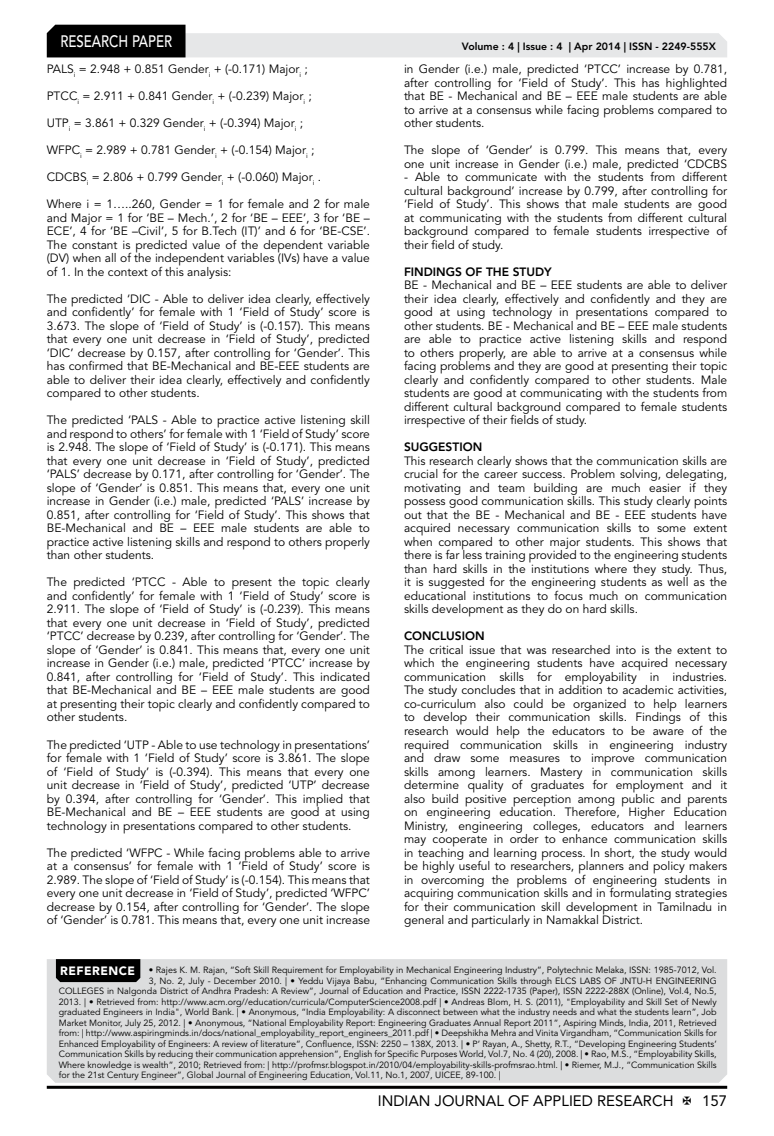
<style>
.page{position:relative;width:774px;height:1136px;background:#fff}
.page>*{position:absolute;margin:0;border:0;box-sizing:border-box;transform-origin:0 0}
.t1{font:500 16.5px "Avenir LT Std";color:#fff;scale:.8 1}
.t2{font:15px "Avenir LT Std";color:#000}
.t3{font:12px/13.5px "Avenir LT Std";color:#000;text-align:justify}
.t4{font:800 12px "Avenir LT Std";color:#000}
.t5{font:800 10.5px "Avenir LT Std";color:#000}
.t6{font:9px "Avenir LT Std";color:#000}
.s1{font-weight:900;font-size:12px;color:#fff}
</style>
<div class="page">
<hr style="left:47px;top:1085px;width:680px;height:3px;background:#000">
<svg style="left:47px;top:25px;width:680px;height:32px"></svg>
<div style="left:47px;top:959px;width:680px;height:123px;background:#dcddde"></div>
<div style="left:56px;top:959px;width:84px;height:22px;background:#000"></div>
<h1 class="t1" style="left:60px;top:32px;width:139px">RESEARCH PAPER</h1>
<p class="t5" style="left:462px;top:41px;width:255px">Volume : 4 | Issue : 4 | Apr 2014 | ISSN - 2249-555X</p>
<p class="t3" style="left:47px;top:62px;width:263px">PALS<sub>i</sub> = 2.948 + 0.851 Gender<sub>i</sub> + (-0.171) Major<sub>i</sub> ;</p>
<p class="t3" style="left:47px;top:89px;width:266px">PTCC<sub>i</sub> = 2.911 + 0.841 Gender<sub>i</sub> + (-0.239) Major<sub>i</sub> ;</p>
<p class="t3" style="left:47px;top:116px;width:258px">UTP<sub>i</sub> = 3.861 + 0.329 Gender<sub>i</sub> + (-0.394) Major<sub>i</sub> ;</p>
<p class="t3" style="left:47px;top:143px;width:269px">WFPC<sub>i</sub> = 2.989 + 0.781 Gender<sub>i</sub> + (-0.154) Major<sub>i</sub> ;</p>
<p class="t3" style="left:47px;top:170px;width:276px">CDCBS<sub>i</sub> = 2.806 + 0.799 Gender<sub>i</sub> + (-0.060) Major<sub>i</sub> .</p>
<p class="t3" style="left:47px;top:197px;width:325px">Where i = 1…..260, Gender = 1 for female and 2 for male and Major = 1 for ‘BE – Mech.’, 2 for ‘BE – EEE’, 3 for ‘BE – ECE’, 4 for ‘BE –Civil’, 5 for B.Tech (IT)’ and 6 for ‘BE-CSE’.<br>The constant is predicted value of the dependent variable (DV) when all of the independent variables (IVs) have a value of 1. In the context of this analysis:</p>
<p class="t3" style="left:47px;top:292px;width:325px">The predicted ‘DIC - Able to deliver idea clearly, effectively and confidently’ for female with 1 ‘Field of Study’ score is 3.673. The slope of ‘Field of Study’ is (-0.157). This means that every one unit decrease in ‘Field of Study’, predicted ‘DIC’ decrease by 0.157, after controlling for ‘Gender’. This has confirmed that BE-Mechanical and BE-EEE students are able to deliver their idea clearly, effectively and confidently compared to other students.</p>
<p class="t3" style="left:47px;top:413px;width:325px">The predicted ‘PALS - Able to practice active listening skill and respond to others’ for female with 1 ‘Field of Study’ score is 2.948. The slope of ‘Field of Study’ is (-0.171). This means that every one unit decrease in ‘Field of Study’, predicted ‘PALS’ decrease by 0.171, after controlling for ‘Gender’. The slope of ‘Gender’ is 0.851. This means that, every one unit increase in Gender (i.e.) male, predicted ‘PALS’ increase by 0.851, after controlling for ‘Field of Study’. This shows that BE-Mechanical and BE – EEE male students are able to practice active listening skills and respond to others properly than other students.</p>
<p class="t3" style="left:47px;top:575px;width:325px">The predicted ‘PTCC - Able to present the topic clearly and confidently’ for female with 1 ‘Field of Study’ score is 2.911. The slope of ‘Field of Study’ is (-0.239). This means that every one unit decrease in ‘Field of Study’, predicted ‘PTCC’ decrease by 0.239, after controlling for ‘Gender’. The slope of ‘Gender’ is 0.841. This means that, every one unit increase in Gender (i.e.) male, predicted ‘PTCC’ increase by 0.841, after controlling for ‘Field of Study’. This indicated that BE-Mechanical and BE – EEE male students are good at presenting their topic clearly and confidently compared to other students.</p>
<p class="t3" style="left:47px;top:737px;width:325px">The predicted ‘UTP - Able to use technology in presentations’ for female with 1 ‘Field of Study’ score is 3.861. The slope of ‘Field of Study’ is (-0.394). This means that every one unit decrease in ‘Field of Study’, predicted ‘UTP’ decrease by 0.394, after controlling for ‘Gender’. This implied that BE-Mechanical and BE – EEE students are good at using technology in presentations compared to other students.</p>
<p class="t3" style="left:47px;top:845px;width:325px">The predicted ‘WFPC - While facing problems able to arrive at a consensus’ for female with 1 ‘Field of Study’ score is 2.989. The slope of ‘Field of Study’ is (-0.154). This means that every one unit decrease in ‘Field of Study’, predicted ‘WFPC’ decrease by 0.154, after controlling for ‘Gender’. The slope of ‘Gender’ is 0.781. This means that, every one unit increase</p>
<p class="t3" style="left:404px;top:62px;width:325px">in Gender (i.e.) male, predicted ‘PTCC’ increase by 0.781, after controlling for ‘Field of Study’. This has highlighted that BE - Mechanical and BE – EEE male students are able to arrive at a consensus while facing problems compared to other students.</p>
<p class="t3" style="left:404px;top:143px;width:325px">The slope of ‘Gender’ is 0.799. This means that, every one unit increase in Gender (i.e.) male, predicted ‘CDCBS</p>
<p class="t3" style="left:404px;top:170px;width:325px">- Able to communicate with the students from different cultural background’ increase by 0.799, after controlling for ‘Field of Study’. This shows that male students are good at communicating with the students from different cultural background compared to female students irrespective of their field of study.</p>
<p class="t4" style="left:404px;top:264px;width:149px">FINDINGS OF THE STUDY</p>
<p class="t3" style="left:404px;top:278px;width:325px">BE - Mechanical and BE – EEE students are able to deliver their idea clearly, effectively and confidently and they are good at using technology in presentations compared to other students. BE - Mechanical and BE – EEE male students are able to practice active listening skills and respond to others properly, are able to arrive at a consensus while facing problems and they are good at presenting their topic clearly and confidently compared to other students. Male students are good at communicating with the students from different cultural background compared to female students irrespective of their fields of study.</p>
<p class="t4" style="left:404px;top:440px;width:80px">SUGGESTION</p>
<p class="t3" style="left:404px;top:454px;width:325px">This research clearly shows that the communication skills are crucial for the career success. Problem solving, delegating, motivating and team building are much easier if they possess good communication skills. This study clearly points out that the BE - Mechanical and BE - EEE students have acquired necessary communication skills to some extent when compared to other major students. This shows that there is far less training provided to the engineering students than hard skills in the institutions where they study. Thus, it is suggested for the engineering students as well as the educational institutions to focus much on communication skills development as they do on hard skills.</p>
<p class="t4" style="left:404px;top:629px;width:82px">CONCLUSION</p>
<p class="t3" style="left:404px;top:643px;width:325px">The critical issue that was researched into is the extent to which the engineering students have acquired necessary communication skills for employability in industries.<br>The study concludes that in addition to academic activities, co-curriculum also could be organized to help learners to develop their communication skills. Findings of this research would help the educators to be aware of the required communication skills in engineering industry and draw some measures to improve communication skills among learners. Mastery in communication skills determine quality of graduates for employment and it also build positive perception among public and parents on engineering education. Therefore, Higher Education Ministry, engineering colleges, educators and learners may cooperate in order to enhance communication skills in teaching and learning process. In short, the study would be highly useful to researchers, planners and policy makers in overcoming the problems of engineering students in acquiring communication skills and in formulating strategies for their communication skill development in Tamilnadu in general and particularly in Namakkal District.</p>
<p class="t6" style="left:60px;top:964px;width:658px"><span class="s1">REFERENCE</span> • Rajes K. M. Rajan, “Soft Skill Requirement for Employability in Mechanical Engineering Industry”, Polytechnic Melaka, ISSN: 1985-7012, Vol.</p>
<p class="t6" style="left:149px;top:975px;width:569px">3, No. 2, July - December 2010. | • Yeddu Vijaya Babu, “Enhancing Communication Skills through ELCS LABS OF JNTU-H ENGINEERING</p>
<p class="t6" style="left:59px;top:985px;width:660px">COLLEGES in Nalgonda District of Andhra Pradesh: A Review”, Journal of Education and Practice, ISSN 2222-1735 (Paper), ISSN 2222-288X (Online), Vol.4, No.5,</p>
<p class="t6" style="left:59px;top:996px;width:660px">2013. | • Retrieved from: http://www.acm.org//education/curricula/ComputerScience2008.pdf | • Andreas Blom, H. S. (2011), "Employability and Skill Set of Newly</p>
<p class="t6" style="left:59px;top:1006px;width:660px">graduated Engineers in India", World Bank. | • Anonymous, “India Employability: A disconnect between what the industry needs and what the students learn”, Job</p>
<p class="t6" style="left:59px;top:1017px;width:660px">Market Monitor, July 25, 2012. | • Anonymous, “National Employability Report: Engineering Graduates Annual Report 2011”, Aspiring Minds, India, 2011, Retrieved</p>
<p class="t6" style="left:59px;top:1027px;width:660px">from: | http://www.aspiringminds.in/docs/national_employability_report_engineers_2011.pdf | • Deepshikha Mehra and Vinita Virgandham, “Communication Skills for</p>
<p class="t6" style="left:59px;top:1038px;width:660px">Enhanced Employability of Engineers: A review of literature”, Confluence, ISSN: 2250 – 138X, 2013. | • P’ Rayan, A., Shetty, R.T., “Developing Engineering Students’</p>
<p class="t6" style="left:59px;top:1048px;width:660px">Communication Skills by reducing their communication apprehension”, English for Specific Purposes World, Vol.7, No. 4 (20), 2008. | • Rao, M.S., “Employability Skills,</p>
<p class="t6" style="left:59px;top:1059px;width:660px">Where knowledge is wealth”, 2010; Retrieved from: | http://profmsr.blogspot.in/2010/04/employability-skills-profmsrao.html. | • Riemer, M.J., “Communication Skills</p>
<p class="t6" style="left:59px;top:1069px;width:444px">for the 21st Century Engineer”, Global Journal of Engineering Education, Vol.11, No.1, 2007, UICEE, 89-100. |</p>
<p class="t2" style="left:378px;top:1091px;width:297px">INDIAN JOURNAL OF APPLIED RESEARCH</p>
<p class="t2" style="left:702px;top:1091px;width:27px">157</p>
</div>
